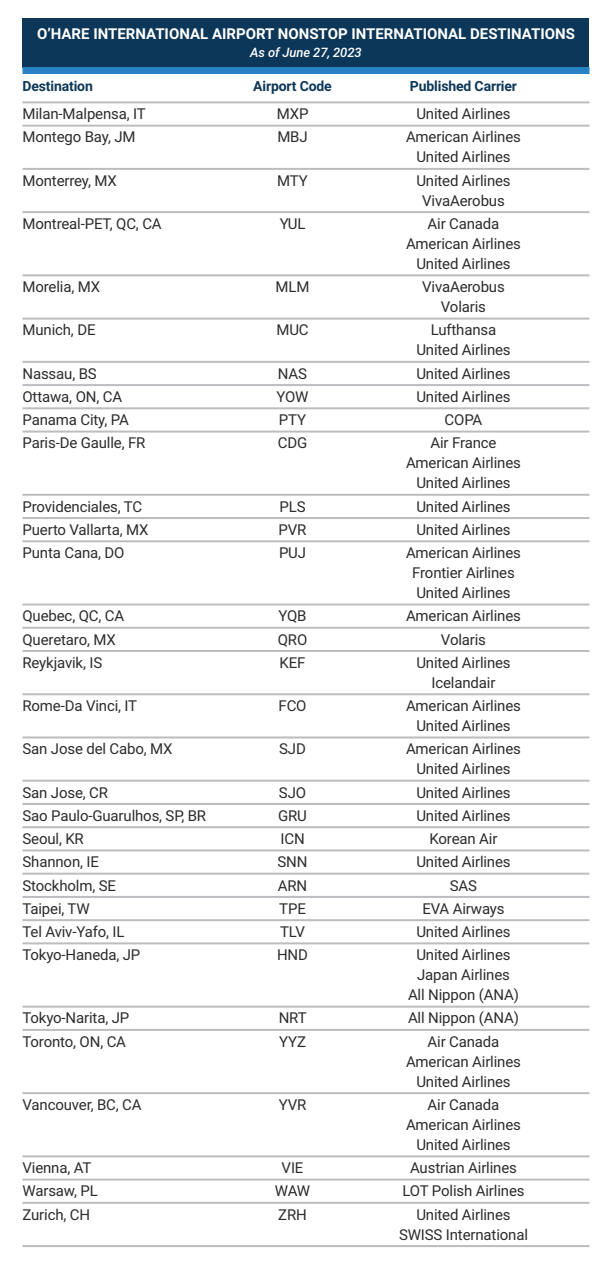
<style>
.page{position:relative;width:612px;height:1269px;background:#fff}
.page>*{position:absolute;margin:0;border:0;box-sizing:border-box;transform-origin:0 0}
.Listing{font:15px/20px "Roboto";letter-spacing:-.01em;color:#2e2b2c;text-align:center}
.t1{font:700 15px "Roboto";color:#fff}
.t2{font:700 14px "Roboto";letter-spacing:-.01em;color:#0c3759}
.t3{font:italic 500 13px "Roboto";letter-spacing:-.01em;color:#fff}
</style>
<div class="page">
<div style="left:22px;top:18px;width:568px;height:50px;background:#0c3759"></div>
<div style="left:22px;top:67px;width:568px;height:7px;background:#2783c5"></div>
<hr style="left:22px;top:101px;width:568px;height:2px;background:#bcbdc0">
<hr style="left:22px;top:125px;width:568px;height:2px;background:#bcbdc0">
<hr style="left:22px;top:168px;width:568px;height:2px;background:#bcbdc0">
<hr style="left:22px;top:211px;width:568px;height:2px;background:#bcbdc0">
<hr style="left:22px;top:274px;width:568px;height:2px;background:#bcbdc0">
<hr style="left:22px;top:318px;width:568px;height:2px;background:#bcbdc0">
<hr style="left:22px;top:361px;width:568px;height:2px;background:#bcbdc0">
<hr style="left:22px;top:384px;width:568px;height:2px;background:#bcbdc0">
<hr style="left:22px;top:407px;width:568px;height:2px;background:#bcbdc0">
<hr style="left:22px;top:431px;width:568px;height:2px;background:#bcbdc0">
<hr style="left:22px;top:494px;width:568px;height:2px;background:#bcbdc0">
<hr style="left:22px;top:517px;width:568px;height:2px;background:#bcbdc0">
<hr style="left:22px;top:540px;width:568px;height:2px;background:#bcbdc0">
<hr style="left:22px;top:604px;width:568px;height:2px;background:#bcbdc0">
<hr style="left:22px;top:627px;width:568px;height:2px;background:#bcbdc0">
<hr style="left:22px;top:650px;width:568px;height:2px;background:#bcbdc0">
<hr style="left:22px;top:693px;width:568px;height:2px;background:#bcbdc0">
<hr style="left:22px;top:736px;width:568px;height:2px;background:#bcbdc0">
<hr style="left:22px;top:780px;width:568px;height:2px;background:#bcbdc0">
<hr style="left:22px;top:803px;width:568px;height:2px;background:#bcbdc0">
<hr style="left:22px;top:826px;width:568px;height:2px;background:#bcbdc0">
<hr style="left:22px;top:849px;width:568px;height:2px;background:#bcbdc0">
<hr style="left:22px;top:873px;width:568px;height:2px;background:#bcbdc0">
<hr style="left:22px;top:896px;width:568px;height:2px;background:#bcbdc0">
<hr style="left:22px;top:919px;width:568px;height:2px;background:#bcbdc0">
<hr style="left:22px;top:942px;width:568px;height:2px;background:#bcbdc0">
<hr style="left:22px;top:1006px;width:568px;height:2px;background:#bcbdc0">
<hr style="left:22px;top:1029px;width:568px;height:2px;background:#bcbdc0">
<hr style="left:22px;top:1092px;width:568px;height:2px;background:#bcbdc0">
<hr style="left:22px;top:1155px;width:568px;height:2px;background:#bcbdc0">
<hr style="left:22px;top:1179px;width:568px;height:2px;background:#bcbdc0">
<hr style="left:22px;top:1202px;width:568px;height:2px;background:#bcbdc0">
<hr style="left:22px;top:1245px;width:568px;height:2px;background:#bcbdc0">
<p class="t1" style="left:37px;top:24px;width:539px">O’HARE INTERNATIONAL AIRPORT NONSTOP INTERNATIONAL DESTINATIONS</p>
<p class="t3" style="left:250px;top:44px;width:113px">As of June 27, 2023</p>
<p class="t2" style="left:22px;top:76px;width:72px">Destination</p>
<p class="t2" style="left:253px;top:76px;width:80px">Airport Code</p>
<p class="t2" style="left:410px;top:76px;width:109px">Published Carrier</p>
<p class="Listing" style="left:22px;top:103px;width:125px">Milan-Malpensa, IT</p>
<p class="Listing" style="left:277px;top:103px;width:33px">MXP</p>
<p class="Listing" style="left:416px;top:103px;width:96px">United Airlines</p>
<p class="Listing" style="left:22px;top:127px;width:115px">Montego Bay, JM</p>
<p class="Listing" style="left:277px;top:127px;width:32px">MBJ</p>
<p class="Listing" style="left:406px;top:127px;width:116px">American Airlines<br>United Airlines</p>
<p class="Listing" style="left:22px;top:170px;width:96px">Monterrey, MX</p>
<p class="Listing" style="left:277px;top:170px;width:32px">MTY</p>
<p class="Listing" style="left:416px;top:170px;width:96px">United Airlines<br>VivaAerobus</p>
<p class="Listing" style="left:22px;top:213px;width:141px">Montreal-PET, QC, CA</p>
<p class="Listing" style="left:280px;top:213px;width:27px">YUL</p>
<p class="Listing" style="left:406px;top:213px;width:116px">Air Canada<br>American Airlines<br>United Airlines</p>
<p class="Listing" style="left:22px;top:276px;width:79px">Morelia, MX</p>
<p class="Listing" style="left:276px;top:276px;width:35px">MLM</p>
<p class="Listing" style="left:422px;top:276px;width:84px">VivaAerobus<br>Volaris</p>
<p class="Listing" style="left:22px;top:320px;width:75px">Munich, DE</p>
<p class="Listing" style="left:276px;top:320px;width:34px">MUC</p>
<p class="Listing" style="left:416px;top:320px;width:96px">Lufthansa<br>United Airlines</p>
<p class="Listing" style="left:22px;top:363px;width:76px">Nassau, BS</p>
<p class="Listing" style="left:278px;top:363px;width:31px">NAS</p>
<p class="Listing" style="left:416px;top:363px;width:96px">United Airlines</p>
<p class="Listing" style="left:22px;top:386px;width:101px">Ottawa, ON, CA</p>
<p class="Listing" style="left:277px;top:386px;width:34px">YOW</p>
<p class="Listing" style="left:416px;top:386px;width:96px">United Airlines</p>
<p class="Listing" style="left:22px;top:409px;width:108px">Panama City, PA</p>
<p class="Listing" style="left:279px;top:409px;width:29px">PTY</p>
<p class="Listing" style="left:445px;top:409px;width:39px">COPA</p>
<p class="Listing" style="left:22px;top:433px;width:125px">Paris-De Gaulle, FR</p>
<p class="Listing" style="left:278px;top:433px;width:31px">CDG</p>
<p class="Listing" style="left:406px;top:433px;width:116px">Air France<br>American Airlines<br>United Airlines</p>
<p class="Listing" style="left:22px;top:496px;width:121px">Providenciales, TC</p>
<p class="Listing" style="left:280px;top:496px;width:28px">PLS</p>
<p class="Listing" style="left:416px;top:496px;width:96px">United Airlines</p>
<p class="Listing" style="left:22px;top:519px;width:128px">Puerto Vallarta, MX</p>
<p class="Listing" style="left:279px;top:519px;width:29px">PVR</p>
<p class="Listing" style="left:416px;top:519px;width:96px">United Airlines</p>
<p class="Listing" style="left:22px;top:542px;width:104px">Punta Cana, DO</p>
<p class="Listing" style="left:279px;top:542px;width:29px">PUJ</p>
<p class="Listing" style="left:406px;top:542px;width:116px">American Airlines<br>Frontier Airlines<br>United Airlines</p>
<p class="Listing" style="left:22px;top:605px;width:103px">Quebec, QC, CA</p>
<p class="Listing" style="left:279px;top:605px;width:30px">YQB</p>
<p class="Listing" style="left:406px;top:605px;width:116px">American Airlines</p>
<p class="Listing" style="left:22px;top:629px;width:95px">Queretaro, MX</p>
<p class="Listing" style="left:278px;top:629px;width:31px">QRO</p>
<p class="Listing" style="left:441px;top:629px;width:47px">Volaris</p>
<p class="Listing" style="left:22px;top:652px;width:81px">Reykjavik, IS</p>
<p class="Listing" style="left:280px;top:652px;width:27px">KEF</p>
<p class="Listing" style="left:416px;top:652px;width:96px">United Airlines<br>Icelandair</p>
<p class="Listing" style="left:22px;top:695px;width:116px">Rome-Da Vinci, IT</p>
<p class="Listing" style="left:279px;top:695px;width:30px">FCO</p>
<p class="Listing" style="left:406px;top:695px;width:116px">American Airlines<br>United Airlines</p>
<p class="Listing" style="left:22px;top:738px;width:152px">San Jose del Cabo, MX</p>
<p class="Listing" style="left:279px;top:738px;width:28px">SJD</p>
<p class="Listing" style="left:406px;top:738px;width:116px">American Airlines<br>United Airlines</p>
<p class="Listing" style="left:22px;top:782px;width:87px">San Jose, CR</p>
<p class="Listing" style="left:279px;top:782px;width:29px">SJO</p>
<p class="Listing" style="left:416px;top:782px;width:96px">United Airlines</p>
<p class="Listing" style="left:22px;top:805px;width:185px">Sao Paulo-Guarulhos, SP, BR</p>
<p class="Listing" style="left:278px;top:805px;width:30px">GRU</p>
<p class="Listing" style="left:416px;top:805px;width:96px">United Airlines</p>
<p class="Listing" style="left:22px;top:828px;width:63px">Seoul, KR</p>
<p class="Listing" style="left:280px;top:828px;width:26px">ICN</p>
<p class="Listing" style="left:430px;top:828px;width:69px">Korean Air</p>
<p class="Listing" style="left:22px;top:851px;width:78px">Shannon, IE</p>
<p class="Listing" style="left:278px;top:851px;width:31px">SNN</p>
<p class="Listing" style="left:416px;top:851px;width:96px">United Airlines</p>
<p class="Listing" style="left:22px;top:875px;width:95px">Stockholm, SE</p>
<p class="Listing" style="left:278px;top:875px;width:31px">ARN</p>
<p class="Listing" style="left:450px;top:875px;width:29px">SAS</p>
<p class="Listing" style="left:22px;top:898px;width:69px">Taipei, TW</p>
<p class="Listing" style="left:279px;top:898px;width:28px">TPE</p>
<p class="Listing" style="left:422px;top:898px;width:84px">EVA Airways</p>
<p class="Listing" style="left:22px;top:921px;width:104px">Tel Aviv-Yafo, IL</p>
<p class="Listing" style="left:280px;top:921px;width:26px">TLV</p>
<p class="Listing" style="left:416px;top:921px;width:96px">United Airlines</p>
<p class="Listing" style="left:22px;top:944px;width:119px">Tokyo-Haneda, JP</p>
<p class="Listing" style="left:277px;top:944px;width:32px">HND</p>
<p class="Listing" style="left:408px;top:944px;width:112px">United Airlines<br>Japan Airlines<br>All Nippon (ANA)</p>
<p class="Listing" style="left:22px;top:1008px;width:108px">Tokyo-Narita, JP</p>
<p class="Listing" style="left:279px;top:1008px;width:29px">NRT</p>
<p class="Listing" style="left:408px;top:1008px;width:112px">All Nippon (ANA)</p>
<p class="Listing" style="left:22px;top:1031px;width:105px">Toronto, ON, CA</p>
<p class="Listing" style="left:279px;top:1031px;width:28px">YYZ</p>
<p class="Listing" style="left:406px;top:1031px;width:116px">Air Canada<br>American Airlines<br>United Airlines</p>
<p class="Listing" style="left:22px;top:1094px;width:121px">Vancouver, BC, CA</p>
<p class="Listing" style="left:279px;top:1094px;width:29px">YVR</p>
<p class="Listing" style="left:406px;top:1094px;width:116px">Air Canada<br>American Airlines<br>United Airlines</p>
<p class="Listing" style="left:22px;top:1157px;width:70px">Vienna, AT</p>
<p class="Listing" style="left:282px;top:1157px;width:23px">VIE</p>
<p class="Listing" style="left:410px;top:1157px;width:108px">Austrian Airlines</p>
<p class="Listing" style="left:22px;top:1181px;width:77px">Warsaw, PL</p>
<p class="Listing" style="left:275px;top:1181px;width:37px">WAW</p>
<p class="Listing" style="left:402px;top:1181px;width:124px">LOT Polish Airlines</p>
<p class="Listing" style="left:22px;top:1204px;width:69px">Zurich, CH</p>
<p class="Listing" style="left:278px;top:1204px;width:30px">ZRH</p>
<p class="Listing" style="left:399px;top:1204px;width:130px">United Airlines<br>SWISS International</p>
</div>
